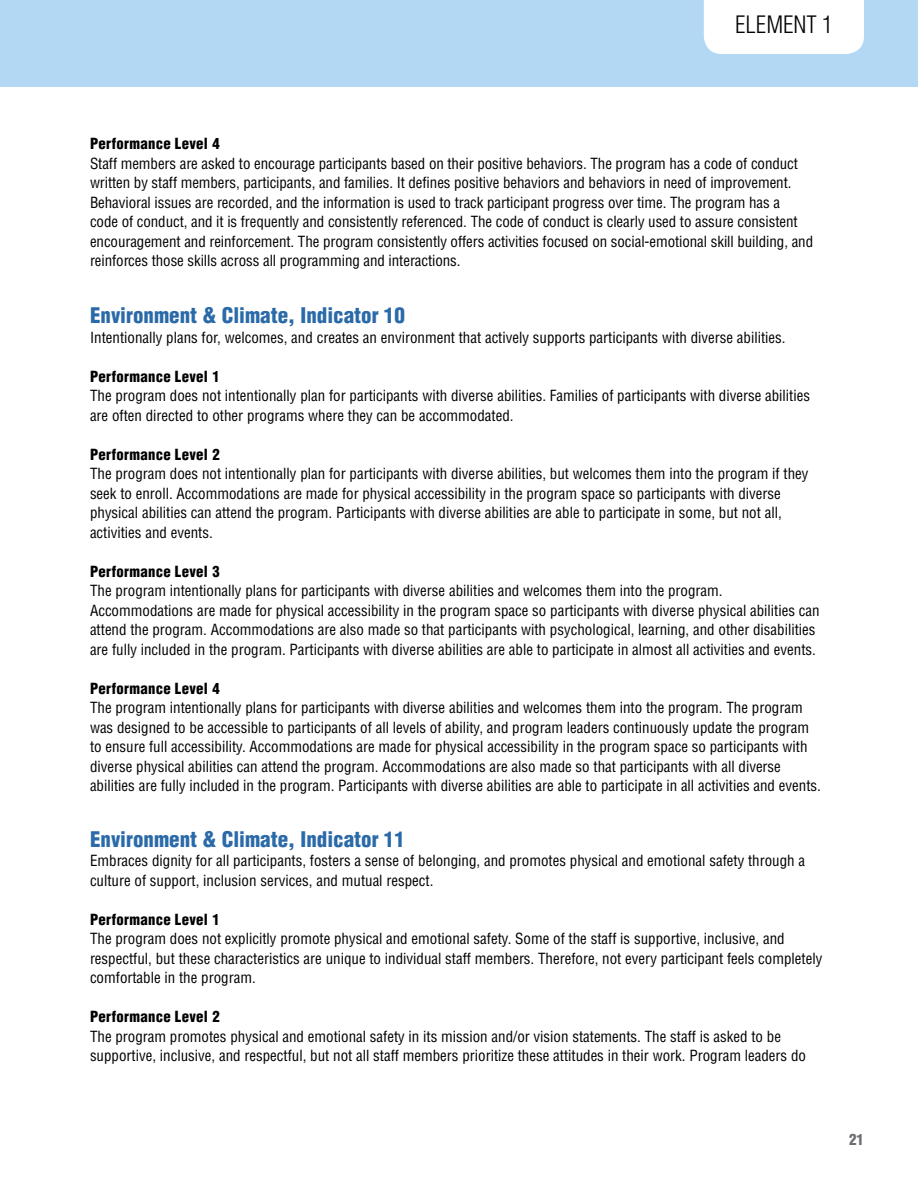
<style>
.page{position:relative;width:918px;height:1188px;background:#fff}
.page>*{position:absolute;margin:0;border:0;box-sizing:border-box;transform-origin:0 0}
.t1{font:300 condensed 23.4px "Helvetica LT Std";color:#000}
.t2{font:900 condensed 21px "Helvetica LT Std";color:#2b6aa8}
.t3{font:condensed 15px/19.5px "Helvetica LT Std";color:#000}
.t4{font:900 condensed 15px "Helvetica LT Std";letter-spacing:.02em;color:#000}
.t5{font:900 condensed 15px "Helvetica LT Std";color:#6d6e71}
</style>
<div class="page">
<div style="left:0;top:0;width:918px;height:86px;background:#b2d8f3"></div>
<div style="left:704px;top:0;width:160px;height:54px;background:#fff"></div>
<h1 class="t1" style="left:735px;top:10px;width:99px">ELEMENT 1</h1>
<p class="t4" style="left:90px;top:134px;width:131px">Performance Level 4</p>
<p class="t3" style="left:90px;top:154px;width:725px">Staff members are asked to encourage participants based on their positive behaviors. The program has a code of conduct written by staff members, participants, and families. It defines positive behaviors and behaviors in need of improvement.<br>Behavioral issues are recorded, and the information is used to track participant progress over time. The program has a<br>code of conduct, and it is frequently and consistently referenced. The code of conduct is clearly used to assure consistent encouragement and reinforcement. The program consistently offers activities focused on social-emotional skill building, and reinforces those skills across all programming and interactions.</p>
<h2 class="t2" style="left:90px;top:302px;width:316px">Environment &amp; Climate, Indicator 10</h2>
<p class="t3" style="left:90px;top:328px;width:697px">Intentionally plans for, welcomes, and creates an environment that actively supports participants with diverse abilities.</p>
<p class="t4" style="left:90px;top:367px;width:131px">Performance Level 1</p>
<p class="t3" style="left:90px;top:386px;width:722px">The program does not intentionally plan for participants with diverse abilities. Families of participants with diverse abilities are often directed to other programs where they can be accommodated.</p>
<p class="t4" style="left:90px;top:445px;width:131px">Performance Level 2</p>
<p class="t3" style="left:90px;top:464px;width:720px">The program does not intentionally plan for participants with diverse abilities, but welcomes them into the program if they seek to enroll. Accommodations are made for physical accessibility in the program space so participants with diverse physical abilities can attend the program. Participants with diverse abilities are able to participate in some, but not all, activities and events.</p>
<p class="t4" style="left:90px;top:562px;width:131px">Performance Level 3</p>
<p class="t3" style="left:90px;top:581px;width:731px">The program intentionally plans for participants with diverse abilities and welcomes them into the program.<br>Accommodations are made for physical accessibility in the program space so participants with diverse physical abilities can attend the program. Accommodations are also made so that participants with psychological, learning, and other disabilities are fully included in the program. Participants with diverse abilities are able to participate in almost all activities and events.</p>
<p class="t4" style="left:90px;top:679px;width:131px">Performance Level 4</p>
<p class="t3" style="left:90px;top:698px;width:732px">The program intentionally plans for participants with diverse abilities and welcomes them into the program. The program was designed to be accessible to participants of all levels of ability, and program leaders continuously update the program to ensure full accessibility. Accommodations are made for physical accessibility in the program space so participants with diverse physical abilities can attend the program. Accommodations are also made so that participants with all diverse abilities are fully included in the program. Participants with diverse abilities are able to participate in all activities and events.</p>
<h2 class="t2" style="left:90px;top:826px;width:316px">Environment &amp; Climate, Indicator 11</h2>
<p class="t3" style="left:90px;top:851px;width:717px">Embraces dignity for all participants, fosters a sense of belonging, and promotes physical and emotional safety through a culture of support, inclusion services, and mutual respect.</p>
<p class="t4" style="left:90px;top:910px;width:131px">Performance Level 1</p>
<p class="t3" style="left:90px;top:929px;width:734px">The program does not explicitly promote physical and emotional safety. Some of the staff is supportive, inclusive, and respectful, but these characteristics are unique to individual staff members. Therefore, not every participant feels completely comfortable in the program.</p>
<p class="t4" style="left:90px;top:1007px;width:131px">Performance Level 2</p>
<p class="t3" style="left:90px;top:1027px;width:718px">The program promotes physical and emotional safety in its mission and/or vision statements. The staff is asked to be supportive, inclusive, and respectful, but not all staff members prioritize these attitudes in their work. Program leaders do</p>
<p class="t5" style="left:849px;top:1130px;width:16px">21</p>
</div>
